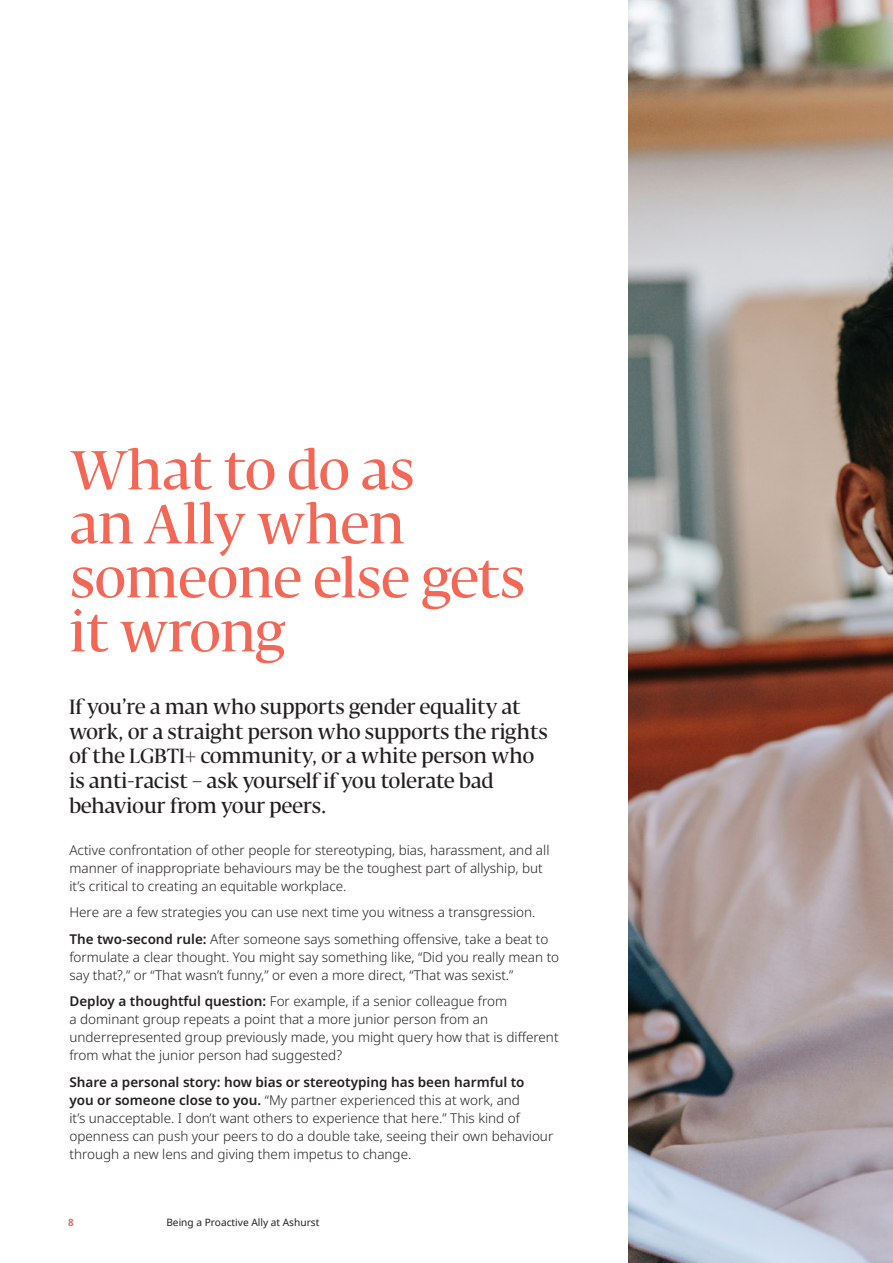
<style>
.page{position:relative;width:893px;height:1263px;background:#fff}
.page>*{position:absolute;margin:0;border:0;box-sizing:border-box;transform-origin:0 0}
.t1{font:500 54px/54px "Fedra Serif Display";letter-spacing:.01em;color:#f26756}
.t2{font:500 20.25px/24.8px "Fedra Serif Display";letter-spacing:.01em;color:#231f20}
.t3{font:300 13.5px/18px "Noto Sans";color:#231f20}
.t4{font:10.2px "Noto Sans";color:#231f20}
.t5{font:700 10.2px "Noto Sans";color:#f26756}
.s1{font-weight:600}
</style>
<div class="page">
<img style="left:628px;top:0;width:265px;height:1263px">
<h1 class="t1" style="left:70px;top:449px;width:456px">What to do as<br>an Ally when someone else gets it wrong</h1>
<h2 class="t2" style="left:69px;top:696px;width:480px">If you’re a man who supports gender equality at work, or a straight person who supports the rights of the LGBTI+ community, or a white person who is anti-racist – ask yourself if you tolerate bad behaviour from your peers.</h2>
<p class="t3" style="left:69px;top:841px;width:482px">Active confrontation of other people for stereotyping, bias, harassment, and all manner of inappropriate behaviours may be the toughest part of allyship, but it’s critical to creating an equitable workplace.</p>
<p class="t3" style="left:69px;top:899px;width:481px;line-height:26.5px">Here are a few strategies you can use next time you witness a transgression.<br><span class="s1">The two-second rule:</span> After someone says something offensive, take a beat to</p>
<p class="t3" style="left:69px;top:948px;width:491px">formulate a clear thought. You might say something like, “Did you really mean to say that?,” or “That wasn’t funny,” or even a more direct, “That was sexist.”</p>
<p class="t3" style="left:69px;top:992px;width:491px"><span class="s1">Deploy a thoughtful question:</span> For example, if a senior colleague from<br>a dominant group repeats a point that a more junior person from an underrepresented group previously made, you might query how that is different from what the junior person had suggested?</p>
<p class="t3" style="left:69px;top:1073px;width:485px"><span class="s1">Share a personal story: how bias or stereotyping has been harmful to<br>you or someone close to you.</span> “My partner experienced this at work, and<br>it’s unacceptable. I don’t want others to experience that here.” This kind of openness can push your peers to do a double take, seeing their own behaviour through a new lens and giving them impetus to change.</p>
<p class="t5" style="left:68px;top:1215px;width:7px">8</p>
<p class="t4" style="left:166px;top:1215px;width:154px">Being a Proactive Ally at Ashurst</p>
</div>
